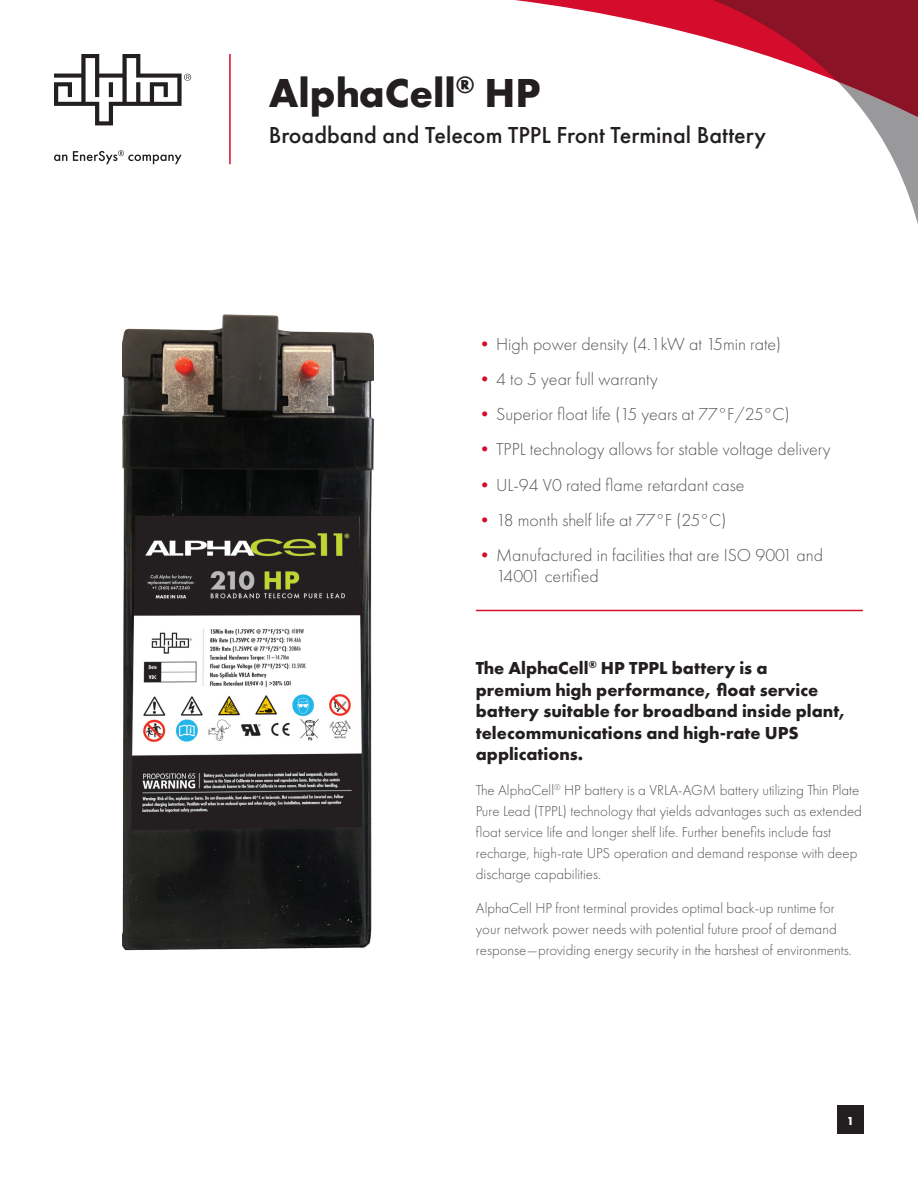
<style>
.page{position:relative;width:918px;height:1188px;background:#fff}
.page>*{position:absolute;margin:0;border:0;box-sizing:border-box;transform-origin:0 0}
.product_name{font:700 42px "Futura PT";color:#231f20}
.product_subline{font:500 24px "Futura PT";color:#231f20}
.t1{font:300 18px/21.6px "Futura PT";color:#54555a}
.product_description{font:700 18px/21.6px "Futura PT";color:#231f20}
.product_description-2{font:300 15px/21px "Futura PT";color:#54555a}
.t2{font:700 12px "Futura PT";color:#fff}
.s1{color:#d30d2b}
</style>
<div class="page">
<hr style="left:229px;top:54px;width:2px;height:110px;background:#d30d2b">
<svg style="left:54px;top:150px;width:128px;height:14px"></svg>
<svg style="left:54px;top:54px;width:137px;height:71px"></svg>
<div style="left:837px;top:1106px;width:27px;height:28px;background:#231f20"></div>
<svg style="left:515px;top:0;width:403px;height:215px"></svg>
<svg style="left:676px;top:0;width:242px;height:124px"></svg>
<hr style="left:476px;top:610px;width:387px;height:1px;background:#d30d2b">
<img style="left:123px;top:315px;width:250px;height:636px">
<p class="product_name" style="left:269px;top:66px;width:273px">AlphaCell<sup>®</sup> HP</p>
<p class="product_subline" style="left:269px;top:120px;width:499px">Broadband and Telecom TPPL Front Terminal Battery</p>
<p class="t1" style="left:476px;top:334px;width:307px"><span class="s1">•</span>High power density (4.1kW at 15min rate)</p>
<p class="t1" style="left:476px;top:369px;width:183px"><span class="s1">•</span>4 to 5 year full warranty</p>
<p class="t1" style="left:476px;top:404px;width:316px"><span class="s1">•</span>Superior float life (15 years at 77°F/25°C)</p>
<p class="t1" style="left:476px;top:439px;width:356px"><span class="s1">•</span>TPPL technology allows for stable voltage delivery</p>
<p class="t1" style="left:476px;top:474px;width:270px"><span class="s1">•</span>UL-94 V0 rated flame retardant case</p>
<p class="t1" style="left:476px;top:509px;width:252px"><span class="s1">•</span>18 month shelf life at 77°F (25°C)</p>
<p class="t1" style="left:496px;top:544px;width:329px;text-indent:-20px"><span class="s1">•</span>Manufactured in facilities that are ISO 9001 and<br>14001 certified</p>
<p class="product_description" style="left:476px;top:657px;width:372px">The AlphaCell<sup>®</sup> HP TPPL battery is a premium high performance, float service battery suitable for broadband inside plant, telecommunications and high-rate UPS applications.</p>
<p class="product_description-2" style="left:476px;top:779px;width:388px">The AlphaCell<sup>®</sup> HP battery is a VRLA-AGM battery utilizing Thin Plate Pure Lead (TPPL) technology that yields advantages such as extended float service life and longer shelf life. Further benefits include fast recharge, high-rate UPS operation and demand response with deep discharge capabilities.</p>
<p class="product_description-2" style="left:476px;top:898px;width:377px">AlphaCell HP front terminal provides optimal back-up runtime for your network power needs with potential future proof of demand response—providing energy security in the harshest of environments.</p>
<p class="t2" style="left:847px;top:1113px;width:9px">1</p>
</div>
